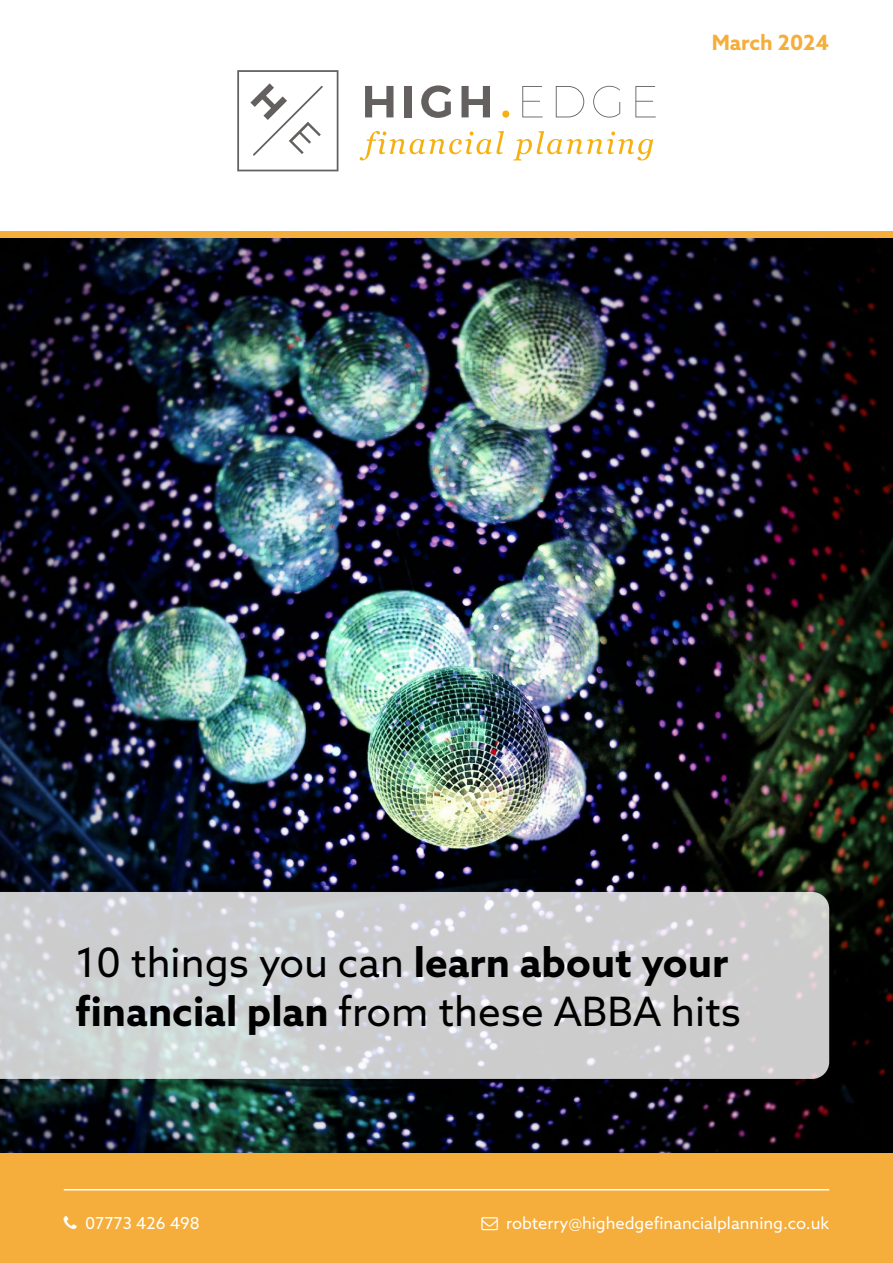
<style>
.page{position:relative;width:893px;height:1263px;background:#fff}
.page>*{position:absolute;margin:0;border:0;box-sizing:border-box;transform-origin:0 0}
.t1{font:40.5px/48.6px "Azo Sans";color:#000}
.t2{font:700 21px "Azo Sans";color:#f5ad3b}
.t3{font:16.5px "Azo Sans";color:#fff}
.s1{font-weight:700}
</style>
<div class="page">
<img style="left:0;top:238px;width:893px;height:915px">
<div style="left:0;top:1153px;width:893px;height:110px;background:#f5ad3b"></div>
<svg style="left:0;top:892px;width:829px;height:187px;background:#cecfd1"></svg>
<hr style="left:64px;top:1189px;width:765px;height:1px;background:#fff">
<div style="left:0;top:232px;width:893px;height:6px;background:#f5ad3b"></div>
<svg style="left:365px;top:86px;width:28px;height:31px"></svg>
<div style="left:405px;top:86px;width:7px;height:31px;background:#63605f"></div>
<svg style="left:421px;top:85px;width:30px;height:33px"></svg>
<svg style="left:461px;top:86px;width:29px;height:31px"></svg>
<svg style="left:502px;top:110px;width:7px;height:8px"></svg>
<svg style="left:522px;top:86px;width:21px;height:31px"></svg>
<svg style="left:556px;top:86px;width:28px;height:31px"></svg>
<svg style="left:593px;top:86px;width:27px;height:32px"></svg>
<svg style="left:635px;top:86px;width:21px;height:31px"></svg>
<svg style="left:237px;top:70px;width:101px;height:101px"></svg>
<svg style="left:360px;top:131px;width:144px;height:29px"></svg>
<svg style="left:513px;top:131px;width:140px;height:29px"></svg>
<p class="t2" style="left:712px;top:29px;width:119px">March 2024</p>
<p class="t1" style="left:75px;top:938px;width:667px">10 things you can <span class="s1">learn about your financial plan</span> from these ABBA hits</p>
<p class="t3" style="left:85px;top:1212px;width:116px">07773 426 498</p>
<p class="t3" style="left:506px;top:1212px;width:325px">robterry@highedgefinancialplanning.co.uk</p>
</div>
